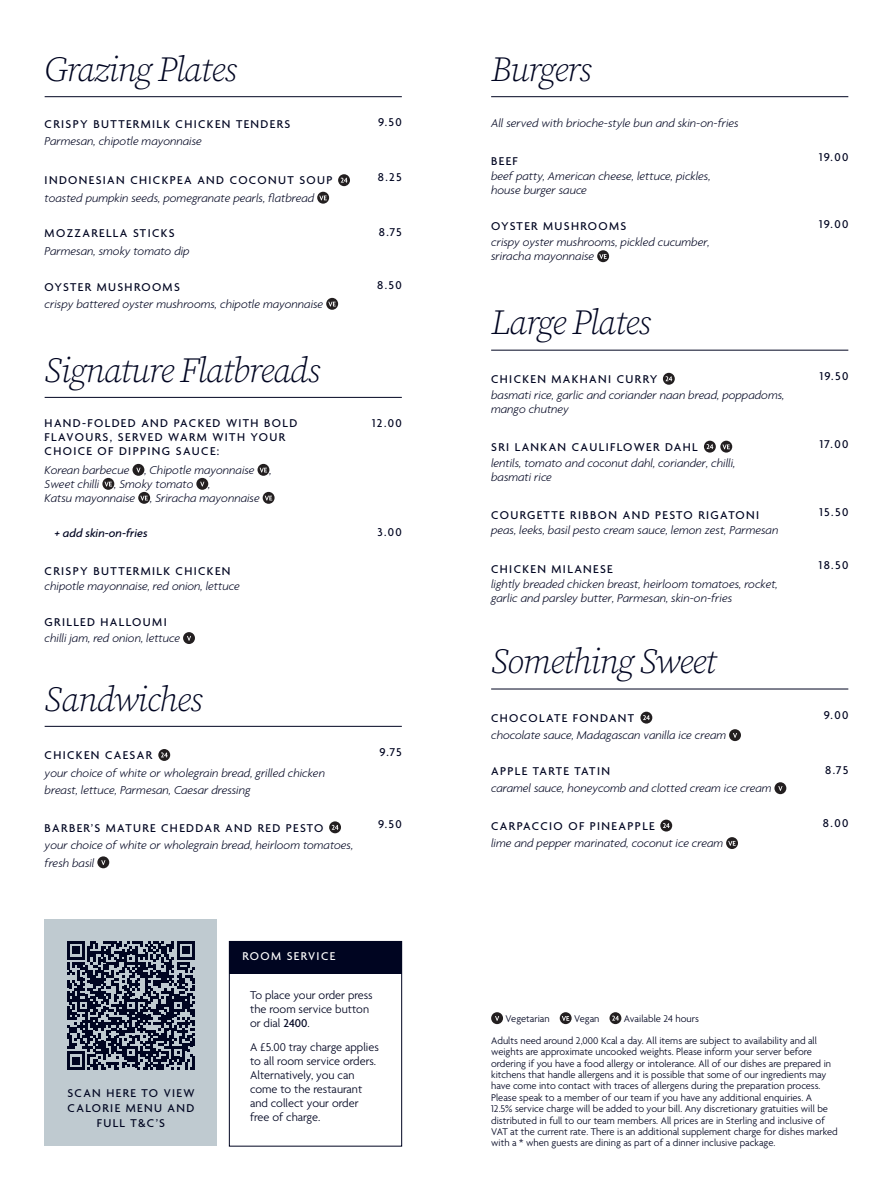
<style>
.page{position:relative;width:893px;height:1191px;background:#fff}
.page>*{position:absolute;margin:0;border:0;box-sizing:border-box;transform-origin:0 0}
.Headings{font:italic 300 35px "Source Serif 4";letter-spacing:-.035em;color:#000521}
.Menu_Item{font:italic 300 12.25px/17.5px "Agenda";color:#000521}
.Menu_Item-2{font:500 12.25px/14.7px "Agenda";letter-spacing:.11em;color:#000521}
.Menu_Item-3{font:300 12.25px/14px "Agenda";color:#000521}
.Menu_Item-4{font:italic 500 12.25px "Agenda";color:#000521}
.Menu_Item-5{font:500 12.25px "Agenda";letter-spacing:.11em;color:#fff}
.Menu_Item-6{font:300 10.5px/11.4px "Agenda";color:#000521}
.s1{font-weight:300;font-style:italic}
.s2{font-weight:500;font-style:normal}
.s3{font-weight:500}
</style>
<div class="page">
<div style="left:229px;top:941px;width:173px;height:205px;border:1px solid #000521"></div>
<div style="left:45px;top:919px;width:172px;height:227px;background:#bfcad0"></div>
<svg style="left:491px;top:1012px;width:12px;height:12px"></svg>
<svg style="left:560px;top:1012px;width:12px;height:12px"></svg>
<svg style="left:609px;top:1012px;width:12px;height:12px"></svg>
<div style="left:229px;top:941px;width:173px;height:32px;background:#000521"></div>
<svg style="left:67px;top:941px;width:128px;height:128px"></svg>
<hr style="left:45px;top:96px;width:357px;height:1px;background:#000521">
<svg style="left:338px;top:174px;width:12px;height:12px"></svg>
<svg style="left:317px;top:192px;width:12px;height:12px"></svg>
<svg style="left:326px;top:298px;width:12px;height:12px"></svg>
<hr style="left:45px;top:726px;width:357px;height:1px;background:#000521">
<svg style="left:158px;top:749px;width:12px;height:12px"></svg>
<svg style="left:329px;top:821px;width:12px;height:12px"></svg>
<svg style="left:97px;top:856px;width:12px;height:12px"></svg>
<hr style="left:491px;top:688px;width:357px;height:1px;background:#000521">
<svg style="left:640px;top:711px;width:12px;height:12px"></svg>
<svg style="left:729px;top:729px;width:12px;height:12px"></svg>
<svg style="left:774px;top:782px;width:12px;height:12px"></svg>
<svg style="left:660px;top:819px;width:12px;height:12px"></svg>
<svg style="left:726px;top:837px;width:12px;height:12px"></svg>
<hr style="left:491px;top:350px;width:357px;height:1px;background:#000521">
<svg style="left:663px;top:373px;width:12px;height:12px"></svg>
<svg style="left:704px;top:441px;width:28px;height:11px"></svg>
<svg style="left:132px;top:464px;width:12px;height:12px"></svg>
<svg style="left:257px;top:464px;width:12px;height:12px"></svg>
<svg style="left:102px;top:478px;width:12px;height:12px"></svg>
<svg style="left:196px;top:478px;width:12px;height:12px"></svg>
<svg style="left:138px;top:492px;width:12px;height:12px"></svg>
<svg style="left:263px;top:492px;width:12px;height:12px"></svg>
<svg style="left:183px;top:632px;width:12px;height:12px"></svg>
<hr style="left:45px;top:397px;width:357px;height:1px;background:#000521">
<svg style="left:597px;top:250px;width:12px;height:12px"></svg>
<hr style="left:491px;top:96px;width:357px;height:1px;background:#000521">
<p class="Headings" style="left:45px;top:47px;width:194px">Grazing Plates</p>
<p class="Menu_Item-2" style="left:45px;top:116px;width:247px;line-height:17.5px">CRISPY BUTTERMILK CHICKEN TENDERS<br><span class="s1">Parmesan, chipotle mayonnaise</span></p>
<p class="Menu_Item-2" style="left:378px;top:116px;width:25px">9.50</p>
<p class="Menu_Item" style="left:45px;top:172px;width:289px"><span class="s2">INDONESIAN CHICKPEA AND COCONUT SOUP </span>toasted pumpkin seeds, pomegranate pearls, flatbread</p>
<p class="Menu_Item-2" style="left:378px;top:171px;width:25px">8.25</p>
<p class="Menu_Item" style="left:45px;top:225px;width:147px"><span class="s2">MOZZARELLA STICKS<br></span>Parmesan, smoky tomato dip</p>
<p class="Menu_Item-2" style="left:379px;top:226px;width:25px">8.75</p>
<p class="Menu_Item" style="left:45px;top:278px;width:280px"><span class="s2">OYSTER MUSHROOMS<br></span>crispy battered oyster mushrooms, chipotle mayonnaise</p>
<p class="Menu_Item-2" style="left:377px;top:279px;width:26px">8.50</p>
<p class="Headings" style="left:45px;top:347px;width:277px">Signature Flatbreads</p>
<p class="Menu_Item-2" style="left:45px;top:417px;width:254px;line-height:14px">HAND-FOLDED AND PACKED WITH BOLD<br>FLAVOURS, SERVED WARM WITH YOUR<br>CHOICE OF DIPPING SAUCE:</p>
<p class="Menu_Item" style="left:45px;top:463px;width:228px;line-height:14px">Korean barbecue , Chipotle mayonnaise ,<br>Sweet chilli , Smoky tomato ,<br>Katsu mayonnaise , Sriracha mayonnaise</p>
<p class="Menu_Item-2" style="left:372px;top:416px;width:31px">12.00</p>
<p class="Menu_Item-4" style="left:55px;top:525px;width:95px">+ add skin-on-fries</p>
<p class="Menu_Item-2" style="left:377px;top:526px;width:26px">3.00</p>
<p class="Menu_Item-2" style="left:45px;top:564px;width:187px">CRISPY BUTTERMILK CHICKEN</p>
<p class="Menu_Item" style="left:45px;top:577px;width:197px">chipotle mayonnaise, red onion, lettuce</p>
<p class="Menu_Item-2" style="left:45px;top:615px;width:124px">GRILLED HALLOUMI</p>
<p class="Menu_Item" style="left:45px;top:629px;width:137px">chilli jam, red onion, lettuce</p>
<p class="Headings" style="left:45px;top:676px;width:160px">Sandwiches</p>
<p class="Menu_Item" style="left:45px;top:746px;width:282px"><span class="s2">CHICKEN CAESAR<br></span>your choice of white or wholegrain bread, grilled chicken breast, lettuce, Parmesan, Caesar dressing</p>
<p class="Menu_Item-2" style="left:380px;top:745px;width:24px">9.75</p>
<p class="Menu_Item" style="left:45px;top:819px;width:310px"><span class="s2">BARBER’S MATURE CHEDDAR AND RED PESTO<br></span>your choice of white or wholegrain bread, heirloom tomatoes, fresh basil</p>
<p class="Menu_Item-2" style="left:378px;top:818px;width:25px">9.50</p>
<p class="Menu_Item-2" style="left:67px;top:1086px;width:129px;text-align:center">SCAN HERE TO VIEW<br>CALORIE MENU AND<br>FULL T&amp;C’S</p>
<p class="Menu_Item-5" style="left:242px;top:949px;width:94px">ROOM SERVICE</p>
<p class="Menu_Item-3" style="left:250px;top:989px;width:124px">To place your order press the room service button or dial <span class="s3">2400</span>.</p>
<p class="Menu_Item-3" style="left:250px;top:1041px;width:130px">A £5.00 tray charge applies to all room service orders.<br>Alternatively, you can come to the restaurant and collect your order free of charge.</p>
<p class="Headings" style="left:491px;top:47px;width:102px">Burgers</p>
<p class="Menu_Item" style="left:491px;top:114px;width:249px">All served with brioche-style bun and skin-on-fries</p>
<p class="Menu_Item-2" style="left:491px;top:154px;width:28px">BEEF</p>
<p class="Menu_Item" style="left:491px;top:169px;width:221px;line-height:14px">beef patty, American cheese, lettuce, pickles, house burger sauce</p>
<p class="Menu_Item-2" style="left:491px;top:219px;width:137px">OYSTER MUSHROOMS</p>
<p class="Menu_Item" style="left:491px;top:235px;width:220px;line-height:14px">crispy oyster mushrooms, pickled cucumber, sriracha mayonnaise</p>
<p class="Headings" style="left:491px;top:300px;width:161px">Large Plates</p>
<p class="Menu_Item-2" style="left:491px;top:372px;width:168px">CHICKEN MAKHANI CURRY</p>
<p class="Menu_Item" style="left:491px;top:388px;width:295px;line-height:14px">basmati rice, garlic and coriander naan bread, poppadoms, mango chutney</p>
<p class="Menu_Item-2" style="left:491px;top:440px;width:208px">SRI LANKAN CAULIFLOWER DAHL</p>
<p class="Menu_Item" style="left:491px;top:456px;width:246px;line-height:14px">lentils, tomato and coconut dahl, coriander, chilli, basmati rice</p>
<p class="Menu_Item-2" style="left:491px;top:509px;width:270px">COURGETTE RIBBON AND PESTO RIGATONI</p>
<p class="Menu_Item" style="left:491px;top:521px;width:289px">peas, leeks, basil pesto cream sauce, lemon zest, Parmesan</p>
<p class="Menu_Item-2" style="left:491px;top:562px;width:123px">CHICKEN MILANESE</p>
<p class="Menu_Item" style="left:491px;top:577px;width:288px;line-height:14px">lightly breaded chicken breast, heirloom tomatoes, rocket, garlic and parsley butter, Parmesan, skin-on-fries</p>
<p class="Menu_Item-2" style="left:819px;top:151px;width:31px">19.00</p>
<p class="Menu_Item-2" style="left:819px;top:217px;width:31px">19.00</p>
<p class="Menu_Item-2" style="left:820px;top:369px;width:30px">19.50</p>
<p class="Menu_Item-2" style="left:820px;top:437px;width:30px">17.00</p>
<p class="Menu_Item-2" style="left:820px;top:505px;width:30px">15.50</p>
<p class="Menu_Item-2" style="left:819px;top:559px;width:31px">18.50</p>
<p class="Headings" style="left:491px;top:639px;width:227px">Something Sweet</p>
<p class="Menu_Item" style="left:491px;top:709px;width:236px"><span class="s2">CHOCOLATE FONDANT<br></span>chocolate sauce, Madagascan vanilla ice cream</p>
<p class="Menu_Item-2" style="left:824px;top:708px;width:26px">9.00</p>
<p class="Menu_Item" style="left:491px;top:762px;width:282px"><span class="s2">APPLE TARTE TATIN<br></span>caramel sauce, honeycomb and clotted cream ice cream</p>
<p class="Menu_Item-2" style="left:825px;top:763px;width:25px">8.75</p>
<p class="Menu_Item" style="left:491px;top:817px;width:234px"><span class="s2">CARPACCIO OF PINEAPPLE<br></span>lime and pepper marinated, coconut ice cream</p>
<p class="Menu_Item-2" style="left:823px;top:816px;width:27px">8.00</p>
<p class="Menu_Item-6" style="left:506px;top:1014px;width:46px">Vegetarian</p>
<p class="Menu_Item-6" style="left:574px;top:1014px;width:27px">Vegan</p>
<p class="Menu_Item-6" style="left:624px;top:1014px;width:76px">Available 24 hours</p>
<p class="Menu_Item-6" style="left:491px;top:1035px;width:348px">Adults need around 2,000 Kcal a day. All items are subject to availability and all weights are approximate uncooked weights. Please inform your server before ordering if you have a food allergy or intolerance. All of our dishes are prepared in kitchens that handle allergens and it is possible that some of our ingredients may have come into contact with traces of allergens during the preparation process.<br>Please speak to a member of our team if you have any additional enquiries. A<br>12.5% service charge will be added to your bill. Any discretionary gratuities will be distributed in full to our team members. All prices are in Sterling and inclusive of VAT at the current rate. There is an additional supplement charge for dishes marked with a * when guests are dining as part of a dinner inclusive package.</p>
</div>
